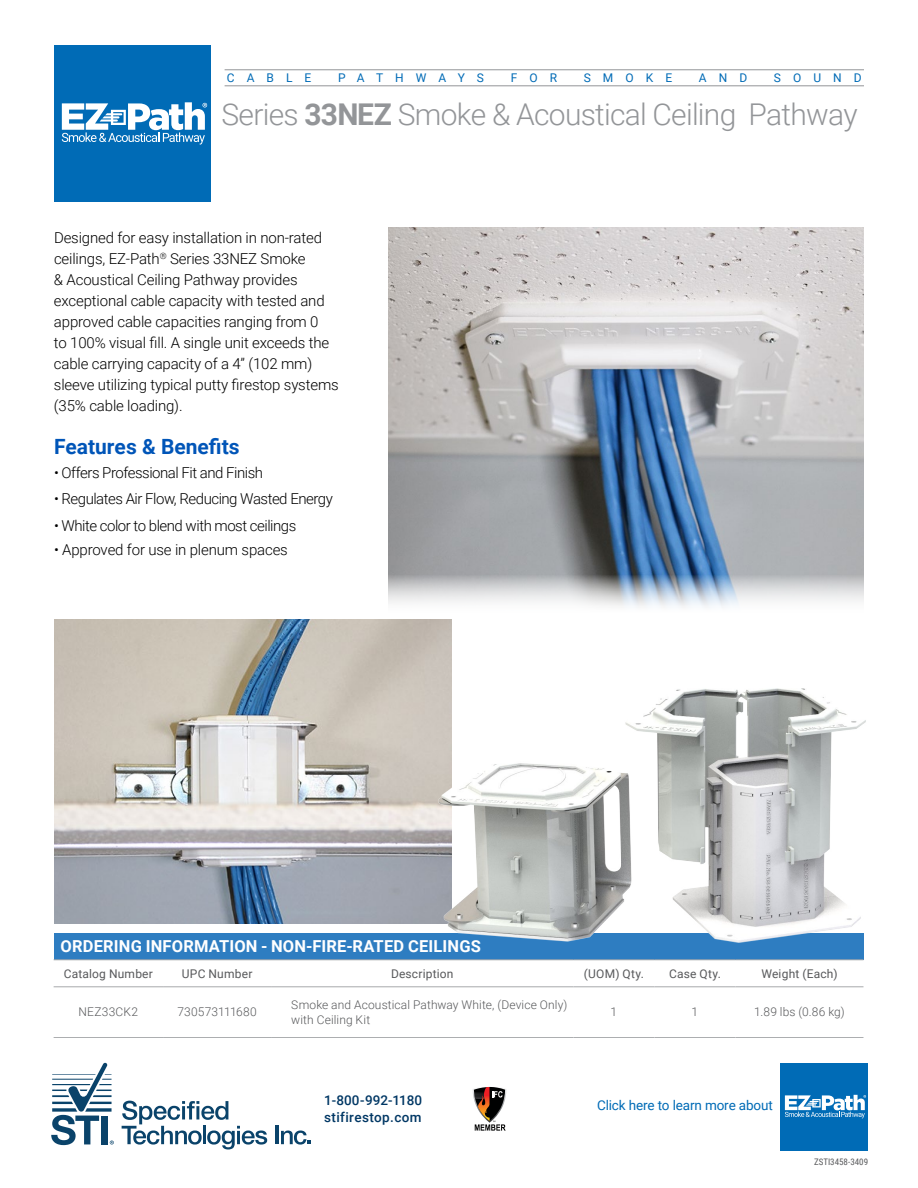
<style>
.page{position:relative;width:918px;height:1188px;background:#fff}
.page>*{position:absolute;margin:0;border:0;box-sizing:border-box;transform-origin:0 0}
.t1{font:300 30px "Roboto";letter-spacing:-.025em;color:#939598}
.t2{font:700 21px "Roboto";color:#0055b8}
.t3{font:700 16.5px "Roboto";letter-spacing:.01em;color:#fff}
.t4{font:300 15px/21px "Roboto";letter-spacing:-.01em;color:#000}
.t5{font:300 15px "Roboto";letter-spacing:-.03em;color:#000}
.t6{font:500 13.5px/17.1px "Roboto";letter-spacing:.03em;color:#003764}
.t7{font:13.5px "Roboto";letter-spacing:-.01em;color:#006bb6}
.t8{font:300 12px/15px "Roboto";letter-spacing:.01em;color:#58595b}
.t9{font:12px "Roboto";letter-spacing:.02em;color:#58595b}
.t10{font:12px "Roboto";letter-spacing:1.005em;color:#006bb6}
.t11{font:12px "Roboto";letter-spacing:.985em;color:#006bb6}
.t12{font:9px "Roboto Condensed";color:#58595b}
.s1{font-weight:700}
</style>
<div class="page">
<div style="left:781px;top:1063px;width:87px;height:87px;background:#006bb6"></div>
<svg style="left:785px;top:1095px;width:81px;height:23px"></svg>
<div style="left:54px;top:45px;width:157px;height:157px;background:#006bb6"></div>
<svg style="left:62px;top:102px;width:145px;height:43px"></svg>
<div style="left:54px;top:933px;width:809px;height:27px;background:#2e7dc1"></div>
<hr style="left:54px;top:960px;width:109px;height:1px;background:#a7a9ac">
<hr style="left:163px;top:960px;width:108px;height:1px;background:#a7a9ac">
<hr style="left:271px;top:960px;width:302px;height:1px;background:#a7a9ac">
<hr style="left:54px;top:987px;width:109px;height:1px;background:#a7a9ac">
<hr style="left:163px;top:987px;width:108px;height:1px;background:#a7a9ac">
<hr style="left:271px;top:987px;width:302px;height:1px;background:#a7a9ac">
<hr style="left:54px;top:1037px;width:109px;height:1px;background:#a7a9ac">
<hr style="left:163px;top:1037px;width:108px;height:1px;background:#a7a9ac">
<hr style="left:271px;top:1037px;width:302px;height:1px;background:#a7a9ac">
<hr style="left:573px;top:1037px;width:81px;height:1px;background:#a7a9ac">
<hr style="left:654px;top:1037px;width:81px;height:1px;background:#a7a9ac">
<hr style="left:735px;top:1037px;width:128px;height:1px;background:#a7a9ac">
<hr style="left:225px;top:70px;width:639px;height:1px;background:#939598">
<hr style="left:225px;top:86px;width:639px;height:1px;background:#939598">
<svg style="left:51px;top:1062px;width:63px;height:83px"></svg>
<div style="left:102px;top:1116px;width:6px;height:28px;background:#0a436a"></div>
<svg style="left:122px;top:1101px;width:145px;height:48px"></svg>
<hr style="left:276px;top:1126px;width:3px;height:18px;background:#0a436a">
<svg style="left:281px;top:1131px;width:30px;height:14px"></svg>
<img style="left:54px;top:620px;width:397px;height:303px">
<img style="left:389px;top:227px;width:475px;height:380px">
<img style="left:394px;top:644px;width:472px;height:344px">
<svg style="left:472px;top:1086px;width:34px;height:45px"></svg>
<p class="t10" style="left:227px;top:69px;width:86px">CABLE</p>
<p class="t11" style="left:338px;top:69px;width:147px">PATHWAYS</p>
<p class="t10" style="left:511px;top:69px;width:48px">FOR</p>
<p class="t10" style="left:584px;top:69px;width:90px">SMOKE</p>
<p class="t10" style="left:699px;top:69px;width:50px">AND</p>
<p class="t10" style="left:774px;top:69px;width:89px">SOUND</p>
<h1 class="t1" style="left:222px;top:93px;width:637px">Series <span class="s1">33NEZ</span> Smoke &amp; Acoustical Ceiling Pathway</h1>
<p class="t4" style="left:54px;top:226px;width:286px">Designed for easy installation in non-rated ceilings, EZ-Path<sup>®</sup> Series 33NEZ Smoke<br>&amp; Acoustical Ceiling Pathway provides exceptional cable capacity with tested and approved cable capacities ranging from 0<br>to 100% visual fill. A single unit exceeds the cable carrying capacity of a 4” (102 mm) sleeve utilizing typical putty firestop systems (35% cable loading).</p>
<h2 class="t2" style="left:54px;top:432px;width:187px">Features &amp; Benefits</h2>
<p class="t5" style="left:54px;top:462px;width:211px">• Offers Professional Fit and Finish</p>
<p class="t5" style="left:54px;top:488px;width:280px">• Regulates Air Flow, Reducing Wasted Energy</p>
<p class="t5" style="left:54px;top:515px;width:244px">• White color to blend with most ceilings</p>
<p class="t4" style="left:54px;top:539px;width:235px">• Approved for use in plenum spaces</p>
<p class="t3" style="left:61px;top:935px;width:422px">ORDERING INFORMATION - NON-FIRE-RATED CEILINGS</p>
<p class="t9" style="left:64px;top:965px;width:91px">Catalog Number</p>
<p class="t9" style="left:182px;top:965px;width:72px">UPC Number</p>
<p class="t9" style="left:391px;top:965px;width:64px">Description</p>
<p class="t9" style="left:584px;top:965px;width:62px">(UOM) Qty.</p>
<p class="t9" style="left:669px;top:965px;width:53px">Case Qty.</p>
<p class="t9" style="left:761px;top:965px;width:78px">Weight (Each)</p>
<p class="t8" style="left:78px;top:1004px;width:61px">NEZ33CK2</p>
<p class="t8" style="left:177px;top:1004px;width:81px">730573111680</p>
<p class="t8" style="left:291px;top:997px;width:277px">Smoke and Acoustical Pathway White, (Device Only) with Ceiling Kit</p>
<p class="t8" style="left:611px;top:1004px;width:8px">1</p>
<p class="t8" style="left:692px;top:1004px;width:8px">1</p>
<p class="t8" style="left:754px;top:1004px;width:92px">1.89 lbs (0.86 kg)</p>
<p class="t6" style="left:324px;top:1091px;width:99px">1-800-992-1180 stifirestop.com</p>
<p class="t7" style="left:597px;top:1096px;width:177px">Click here to learn more about</p>
<p class="t12" style="left:814px;top:1156px;width:56px">ZSTI3458-3409</p>
</div>
